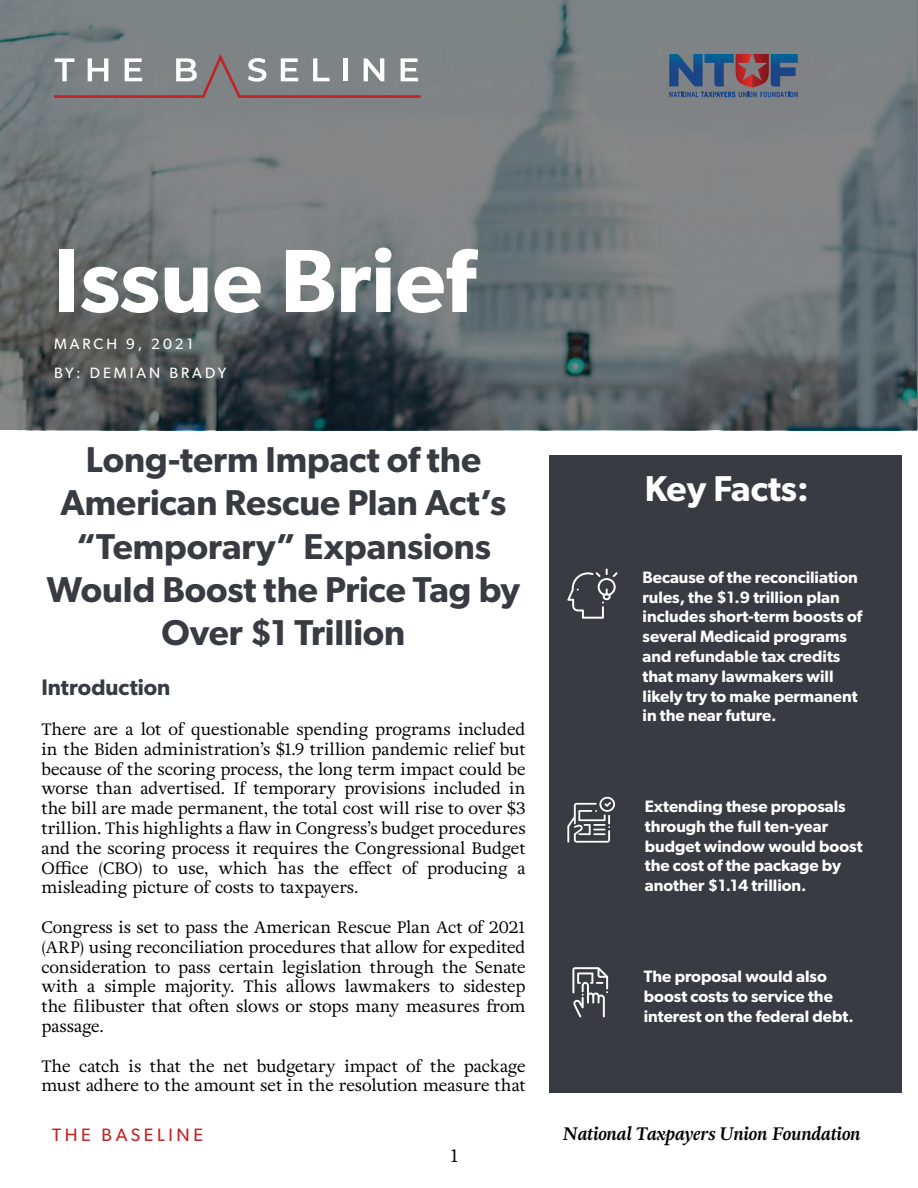
<style>
.page{position:relative;width:918px;height:1188px;background:#fff}
.page>*{position:absolute;margin:0;border:0;box-sizing:border-box;transform-origin:0 0}
.t1{font:600 90px "Gibson";color:#fff}
.t2{font:600 36px/43.2px "Gibson";letter-spacing:-.005em;color:#383b42;text-align:center}
.t3{font:600 36px "Gibson";color:#fff}
.t4{font:600 22.5px "Gibson";color:#383b42}
.t5{font:italic 700 18px "Adriane Text";color:#000}
.t6{font:18px "Gibson";letter-spacing:.2em;color:#c12427}
.t7{font:18px "Adriane Text";color:#000}
.t8{font:16.5px/19.8px "Adriane Text";letter-spacing:-.005em;color:#000;text-align:justify}
.t9{font:600 16.5px/19.8px "Gibson";color:#fff}
.t10{font:15px "Gibson";letter-spacing:.2em;color:#fff}
</style>
<div class="page">
<svg style="left:0;top:0;width:918px;height:430px;background:#6c7274"></svg>
<svg style="left:54px;top:54px;width:367px;height:44px;background:#938c8e"></svg>
<svg style="left:669px;top:54px;width:129px;height:43px;background:#59607a"></svg>
<div style="left:549px;top:455px;width:353px;height:638px;background:#383b42"></div>
<svg style="left:572px;top:967px;width:36px;height:50px"></svg>
<svg style="left:567px;top:568px;width:51px;height:51px"></svg>
<svg style="left:567px;top:797px;width:48px;height:46px"></svg>
<h1 class="t1" style="left:54px;top:227px;width:422px">Issue Brief</h1>
<p class="t10" style="left:54px;top:334px;width:141px">MARCH 9, 2021</p>
<p class="t10" style="left:54px;top:364px;width:174px">BY: DEMIAN BRADY</p>
<h2 class="t2" style="left:47px;top:437px;width:475px">Long-term Impact of the<br>American Rescue Plan Act’s “Temporary” Expansions<br>Would Boost the Price Tag by<br>Over $1 Trillion</h2>
<h3 class="t4" style="left:41px;top:674px;width:131px">Introduction</h3>
<p class="t8" style="left:41px;top:719px;width:486px">There are a lot of questionable spending programs included in the Biden administration’s $1.9 trillion pandemic relief but because of the scoring process, the long term impact could be worse than advertised. If temporary provisions included in the bill are made permanent, the total cost will rise to over $3 trillion. This highlights a flaw in Congress’s budget procedures and the scoring process it requires the Congressional Budget Office (CBO) to use, which has the effect of producing a misleading picture of costs to taxpayers.</p>
<p class="t8" style="left:41px;top:917px;width:486px">Congress is set to pass the American Rescue Plan Act of 2021 (ARP) using reconciliation procedures that allow for expedited consideration to pass certain legislation through the Senate with a simple majority. This allows lawmakers to sidestep the filibuster that often slows or stops many measures from passage.</p>
<p class="t8" style="left:41px;top:1056px;width:486px">The catch is that the net budgetary impact of the package must adhere to the amount set in the resolution measure that</p>
<p class="t6" style="left:52px;top:1124px;width:152px">THE BASELINE</p>
<p class="t7" style="left:451px;top:1143px;width:9px">1</p>
<h2 class="t3" style="left:645px;top:467px;width:166px">Key Facts:</h2>
<p class="t9" style="left:643px;top:567px;width:221px">Because of the reconciliation rules, the $1.9 trillion plan includes short-term boosts of several Medicaid programs and refundable tax credits that many lawmakers will likely try to make permanent in the near future.</p>
<p class="t9" style="left:645px;top:796px;width:219px">Extending these proposals through the full ten-year budget window would boost the cost of the package by another $1.14 trillion.</p>
<p class="t9" style="left:644px;top:966px;width:212px">The proposal would also boost costs to service the interest on the federal debt.</p>
<p class="t5" style="left:563px;top:1121px;width:299px">National Taxpayers Union Foundation</p>
</div>
